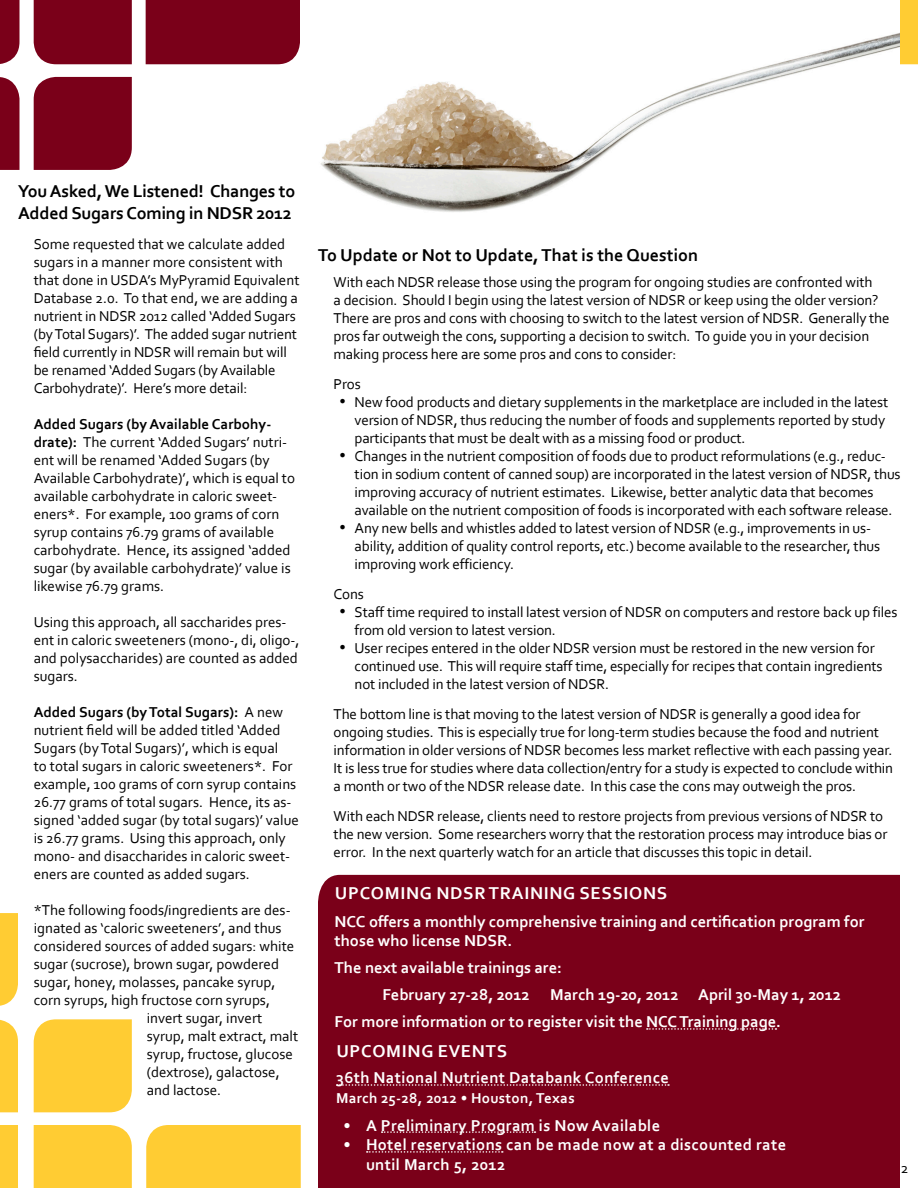
<style>
.page{position:relative;width:918px;height:1188px;background:#fff}
.page>*{position:absolute;margin:0;border:0;box-sizing:border-box;transform-origin:0 0}
.Body_Header{font:700 18px/21.6px "Corbel";letter-spacing:-.01em;color:#000}
.t1{font:700 18px "Corbel";letter-spacing:.04em;color:#fff}
.Spotlight_Box_Body_T{font:700 16.5px/19.8px "Corbel";color:#fff}
.Spotlight_Box_Body_T-2{font:700 16.5px/19.8px "Corbel";letter-spacing:.02em;color:#fff}
.Body_Text{font:15px/18px "Corbel";letter-spacing:-.01em;color:#000}
.Spotlight_Box_Body_T-3{font:700 15px "Corbel";letter-spacing:.02em;color:#fff}
.s1{font-weight:700}
.s2{font-family:"Times New Roman";font-size:18px}
</style>
<div class="page">
<svg style="left:900px;top:0;width:18px;height:64px"></svg>
<img style="left:320px;top:32px;width:580px;height:180px">
<div style="left:318px;top:874px;width:582px;height:314px;background:#7a0019"></div>
<svg style="left:647px;top:1028px;width:129px;height:2px"></svg>
<svg style="left:337px;top:1084px;width:332px;height:2px"></svg>
<svg style="left:382px;top:1131px;width:153px;height:2px"></svg>
<svg style="left:367px;top:1151px;width:136px;height:2px"></svg>
<div style="left:33px;top:0;width:99px;height:65px;background:#7a0019"></div>
<div style="left:33px;top:76px;width:99px;height:94px;background:#7a0019"></div>
<div style="left:33px;top:1125px;width:99px;height:63px;background:#fc3"></div>
<div style="left:146px;top:1125px;width:155px;height:63px;background:#fc3"></div>
<svg style="left:0;top:1125px;width:18px;height:63px"></svg>
<svg style="left:0;top:1020px;width:18px;height:93px;background:#ffcf3f"></svg>
<svg style="left:0;top:0;width:20px;height:64px"></svg>
<svg style="left:0;top:77px;width:20px;height:93px;background:#84142b"></svg>
<svg style="left:0;top:913px;width:18px;height:93px;background:#ffcf3f"></svg>
<div style="left:145px;top:0;width:155px;height:65px;background:#7a0019"></div>
<div style="left:33px;top:1019px;width:99px;height:94px;background:#fc3"></div>
<p class="Body_Header" style="left:18px;top:180px;width:279px">You Asked, We Listened! Changes to<br>Added Sugars Coming in NDSR 2012</p>
<p class="Body_Text" style="left:34px;top:235px;width:267px">Some requested that we calculate added sugars in a manner more consistent with that done in USDA’s MyPyramid Equivalent Database 2.0. To that end, we are adding a nutrient in NDSR 2012 called ‘Added Sugars (by Total Sugars)’. The added sugar nutrient field currently in NDSR will remain but will be renamed ‘Added Sugars (by Available Carbohydrate)’. Here’s more detail:</p>
<p class="Body_Text" style="left:34px;top:415px;width:263px"><span class="s1">Added Sugars (by Available Carbohy&shy;drate):</span> The current ‘Added Sugars’ nutri&shy;ent will be renamed ‘Added Sugars (by Available Carbohydrate)’, which is equal to available carbohydrate in caloric sweet&shy;eners*. For example, 100 grams of corn syrup contains 76.79 grams of available carbohydrate. Hence, its assigned ‘added sugar (by available carbohydrate)’ value is likewise 76.79 grams.</p>
<p class="Body_Text" style="left:34px;top:613px;width:267px">Using this approach, all saccharides pres&shy;ent in caloric sweeteners (mono-, di, oligo-, and polysaccharides) are counted as added sugars.</p>
<p class="Body_Text" style="left:34px;top:703px;width:267px"><span class="s1">Added Sugars (by Total Sugars):</span> A new nutrient field will be added titled ‘Added Sugars (by Total Sugars)’, which is equal<br>to total sugars in caloric sweeteners*. For example, 100 grams of corn syrup contains 26.77 grams of total sugars. Hence, its as&shy;signed ‘added sugar (by total sugars)’ value is 26.77 grams. Using this approach, only mono- and disaccharides in caloric sweet&shy;eners are counted as added sugars.</p>
<p class="Body_Text" style="left:34px;top:901px;width:258px">*The following foods/ingredients are des-</p>
<p class="Body_Text" style="left:34px;top:919px;width:249px">ignated as ‘caloric sweeteners’, and thus</p>
<p class="Body_Text" style="left:34px;top:937px;width:262px">considered sources of added sugars: white</p>
<p class="Body_Text" style="left:34px;top:955px;width:247px">sugar (sucrose), brown sugar, powdered</p>
<p class="Body_Text" style="left:34px;top:973px;width:243px">sugar, honey, molasses, pancake syrup,</p>
<p class="Body_Text" style="left:34px;top:991px;width:238px">corn syrups, high fructose corn syrups,</p>
<p class="Body_Text" style="left:147px;top:1009px;width:117px">invert sugar, invert</p>
<p class="Body_Text" style="left:147px;top:1027px;width:153px">syrup, malt extract, malt</p>
<p class="Body_Text" style="left:147px;top:1045px;width:148px">syrup, fructose, glucose</p>
<p class="Body_Text" style="left:147px;top:1063px;width:134px">(dextrose), galactose,</p>
<p class="Body_Text" style="left:147px;top:1081px;width:76px">and lactose.</p>
<p class="Body_Header" style="left:318px;top:244px;width:382px">To Update or Not to Update, That is the Question</p>
<p class="Body_Text" style="left:334px;top:272px;width:557px">With each NDSR release those using the program for ongoing studies are confronted with<br>a decision. Should I begin using the latest version of NDSR or keep using the older version?<br>There are pros and cons with choosing to switch to the latest version of NDSR. Generally the pros far outweigh the cons, supporting a decision to switch. To guide you in your decision making process here are some pros and cons to consider:</p>
<p class="Body_Text" style="left:334px;top:374px;width:29px">Pros</p>
<p class="Body_Text" style="left:355px;top:392px;width:535px;text-indent:-15px"><span class="s2">•</span> New food products and dietary supplements in the marketplace are included in the latest version of NDSR, thus reducing the number of foods and supplements reported by study participants that must be dealt with as a missing food or product.</p>
<p class="Body_Text" style="left:355px;top:446px;width:548px;text-indent:-15px"><span class="s2">•</span> Changes in the nutrient composition of foods due to product reformulations (e.g., reduc&shy;tion in sodium content of canned soup) are incorporated in the latest version of NDSR, thus improving accuracy of nutrient estimates. Likewise, better analytic data that becomes available on the nutrient composition of foods is incorporated with each software release.</p>
<p class="Body_Text" style="left:355px;top:518px;width:527px;text-indent:-15px"><span class="s2">•</span> Any new bells and whistles added to latest version of NDSR (e.g., improvements in us&shy;ability, addition of quality control reports, etc.) become available to the researcher, thus improving work efficiency.</p>
<p class="Body_Text" style="left:334px;top:584px;width:32px">Cons</p>
<p class="Body_Text" style="left:355px;top:602px;width:544px;text-indent:-15px"><span class="s2">•</span> Staff time required to install latest version of NDSR on computers and restore back up files from old version to latest version.</p>
<p class="Body_Text" style="left:355px;top:638px;width:529px;text-indent:-15px"><span class="s2">•</span> User recipes entered in the older NDSR version must be restored in the new version for continued use. This will require staff time, especially for recipes that contain ingredients not included in the latest version of NDSR.</p>
<p class="Body_Text" style="left:334px;top:704px;width:561px">The bottom line is that moving to the latest version of NDSR is generally a good idea for ongoing studies. This is especially true for long-term studies because the food and nutrient information in older versions of NDSR becomes less market reflective with each passing year.<br>It is less true for studies where data collection/entry for a study is expected to conclude within a month or two of the NDSR release date. In this case the cons may outweigh the pros.</p>
<p class="Body_Text" style="left:334px;top:806px;width:555px">With each NDSR release, clients need to restore projects from previous versions of NDSR to the new version. Some researchers worry that the restoration process may introduce bias or error. In the next quarterly watch for an article that discusses this topic in detail.</p>
<p class="t1" style="left:335px;top:881px;width:334px">UPCOMING NDSR TRAINING SESSIONS</p>
<p class="Spotlight_Box_Body_T" style="left:334px;top:911px;width:532px">NCC offers a monthly comprehensive training and certification program for those who license NDSR.</p>
<p class="Spotlight_Box_Body_T" style="left:334px;top:958px;width:229px">The next available trainings are:</p>
<p class="Spotlight_Box_Body_T" style="left:382px;top:985px;width:460px">February 27-28, 2012 March 19-20, 2012 April 30-May 1, 2012</p>
<p class="Spotlight_Box_Body_T" style="left:334px;top:1012px;width:448px">For more information or to register visit the NCC Training page.</p>
<p class="t1" style="left:336px;top:1039px;width:172px">UPCOMING EVENTS</p>
<p class="Spotlight_Box_Body_T-2" style="left:336px;top:1068px;width:334px">36th National Nutrient Databank Conference</p>
<p class="Spotlight_Box_Body_T-3" style="left:336px;top:1089px;width:240px">March 25-28, 2012 • Houston, Texas</p>
<p class="Spotlight_Box_Body_T-2" style="left:344px;top:1115px;width:318px">• A Preliminary Program is Now Available</p>
<p class="Spotlight_Box_Body_T-2" style="left:366px;top:1135px;width:422px;text-indent:-22px">• Hotel reservations can be made now at a discounted rate until March 5, 2012</p>
<p class="Body_Text" style="left:901px;top:1158px;width:9px">2</p>
</div>
